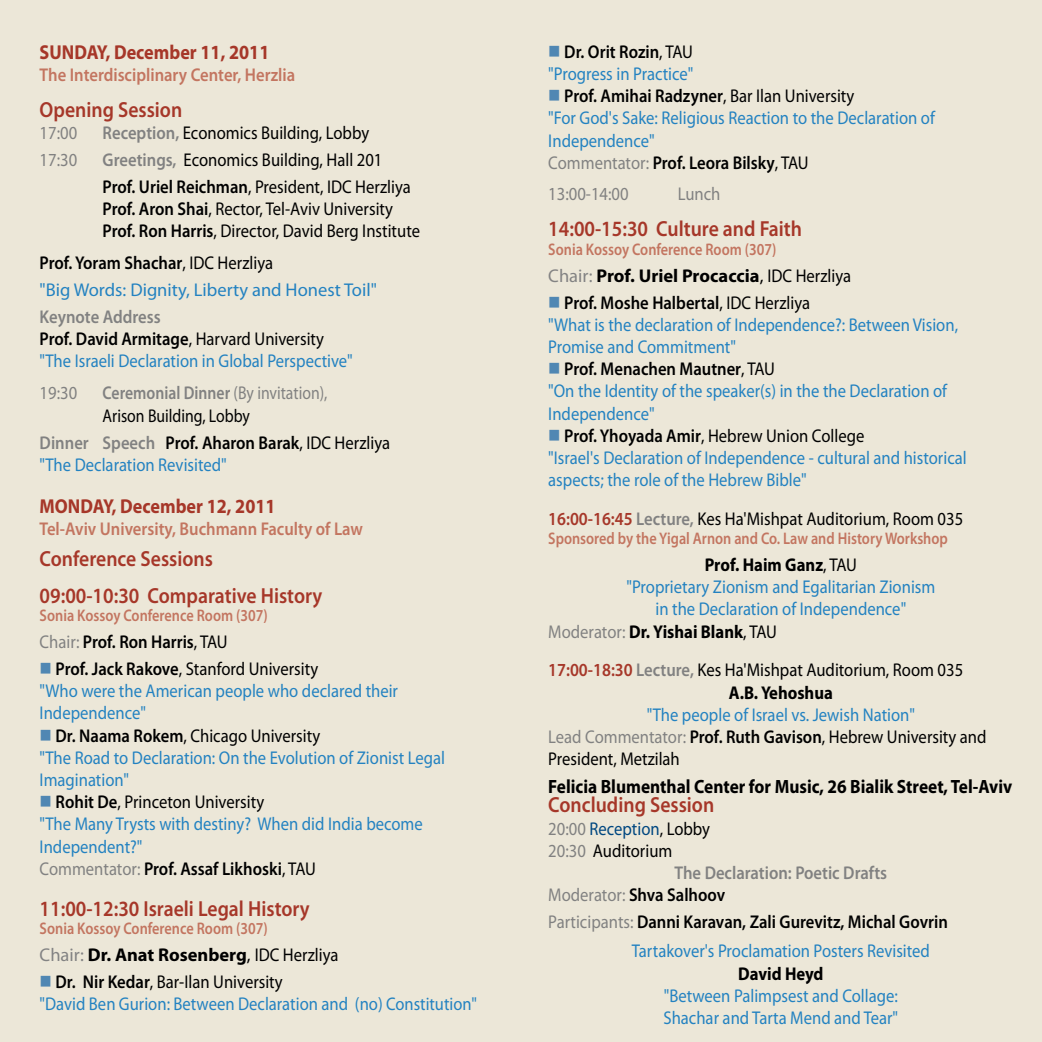
<style>
.page{position:relative;width:1042px;height:1042px;background:#ece7d8}
.page>*{position:absolute;margin:0;border:0;box-sizing:border-box;transform-origin:0 0}
.t1{font:600 21.88px/36.2px "Myriad Pro";color:#a63729;scale:.9 1}
.t2{font:700 20.12px "Myriad Pro";color:#a63729;scale:.9 1}
.t3{font:700 19.25px "Myriad Pro";color:#000;scale:.9 1}
.t4{font:18.55px/22.2px "Myriad Pro";color:#2382c1;scale:.9 1}
.t5{font:18.55px/22.2px "Myriad Pro";color:#000;scale:.9 1}
.t6{font:600 18.55px "Myriad Pro";color:#c37560;scale:.9 1}
.t7{font:700 18.55px "Myriad Pro";color:#000}
.t8{font:18.55px/26.9px "Myriad Pro";color:#2382c1}
.t9{font:700 18.55px "Myriad Pro";color:#000;scale:.9 1}
.t10{font:18.55px/22.2px "Myriad Pro";color:#000;scale:.85 1}
.t11{font:600 18.55px "Myriad Pro";color:#000;scale:.9 1}
.t12{font:18.55px "Myriad Pro";color:#818181;scale:.9 1}
.t13{font:600 18.55px "Myriad Pro";color:#818181;scale:.9 1}
.t14{font:18.55px "Myriad Pro";color:#004780;scale:.9 1}
.t15{font:600 16.8px "Myriad Pro";color:#c37560;scale:.85 1}
.s1{font-weight:600;color:#818181}
.s2{font-weight:600}
.s3{font-weight:600;color:#000}
.s4{color:#000}
.s5{color:#818181}
.s6{font-weight:400;color:#818181}
.s7{font-weight:400}
.s8{color:#5087b3}
.s9{font-weight:400;color:#838383}
.s10{font-size:18.38px}
.s11{font-weight:600;color:#a63729}
.s12{font-weight:700}
.s13{color:#2382c1}
</style>
<div class="page">
<p class="t2" style="left:40px;top:39px;width:257px">SUNDAY, December 11, 2011</p>
<p class="t6" style="left:40px;top:63px;width:285px">The Interdisciplinary Center, Herzlia</p>
<p class="t1" style="left:40px;top:91px;width:160px">Opening Session</p>
<p class="t12" style="left:40px;top:121px;width:43px">17:00</p>
<p class="t5" style="left:103px;top:121px;width:298px"><span class="s1">Reception,</span> Economics Building, Lobby</p>
<p class="t12" style="left:40px;top:148px;width:43px">17:30</p>
<p class="t5" style="left:103px;top:146px;width:344px;line-height:26.9px"><span class="s1">Greetings,</span> Economics Building, Hall 201<br><span class="s2">Prof. Uriel Reichman</span>, President, IDC Herzliya</p>
<p class="t5" style="left:103px;top:197px;width:354px"><span class="s2">Prof. Aron Shai</span>, Rector, Tel-Aviv University<br><span class="s2">Prof. Ron Harris</span>, Director, David Berg Institute</p>
<p class="t8" style="left:40px;top:249px;width:339px"><span class="s3">Prof. Yoram Shachar</span><span class="s4">, IDC Herzliya<br></span>"Big Words: Dignity, Liberty and Honest Toil"</p>
<p class="t4" style="left:40px;top:305px;width:349px"><span class="s1">Keynote Address<br></span><span class="s3">Prof. David Armitage</span><span class="s4">, Harvard University </span>"The Israeli Declaration in Global Perspective"</p>
<p class="t12" style="left:40px;top:382px;width:43px">19:30</p>
<p class="t10" style="left:103px;top:382px;width:266px"><span class="s1">Ceremonial Dinner</span> <span class="s5">(By invitation),<br></span>Arison Building, Lobby</p>
<p class="t4" style="left:40px;top:431px;width:391px"><span class="s1">Dinner Speech</span> <span class="s3">Prof. Aharon Barak</span><span class="s4">, IDC Herzliya </span>"The Declaration Revisited"</p>
<p class="t2" style="left:40px;top:493px;width:264px">MONDAY, December 12, 2011</p>
<p class="t6" style="left:40px;top:517px;width:361px">Tel-Aviv University, Buchmann Faculty of Law</p>
<p class="t1" style="left:40px;top:540px;width:316px">Conference Sessions<br>09:00-10:30 Comparative History</p>
<p class="t15" style="left:40px;top:605px;width:270px">Sonia Kossoy Conference Room (307)</p>
<p class="t11" style="left:40px;top:630px;width:210px"><span class="s6">Chair:</span> Prof. Ron Harris<span class="s7">, TAU</span></p>
<p class="t4" style="left:40px;top:657px;width:400px"><span class="s8">■</span> <span class="s3">Prof. Jack Rakove</span><span class="s4">, Stanford University<br></span>"Who were the American people who declared their<br>Independence"</p>
<p class="t4" style="left:40px;top:724px;width:452px"><span class="s8">■</span> <span class="s3">Dr. Naama Rokem</span><span class="s4">, Chicago University<br></span>"The Road to Declaration: On the Evolution of Zionist Legal<br>Imagination"</p>
<p class="t4" style="left:40px;top:790px;width:427px"><span class="s8">■</span> <span class="s3">Rohit De</span><span class="s4">, Princeton University<br></span>"The Many Trysts with destiny? When did India become Independent?"<br><span class="s5">Commentator:</span> <span class="s3">Prof. Assaf Likhoski</span><span class="s4">, TAU</span></p>
<p class="t1" style="left:40px;top:890px;width:302px">11:00-12:30 Israeli Legal History</p>
<p class="t15" style="left:40px;top:918px;width:270px">Sonia Kossoy Conference Room (307)</p>
<p class="t7" style="left:40px;top:943px;width:300px"><span class="s9">Chair:</span> Dr. Anat Rosenberg<span class="s7">, IDC Herzliya</span></p>
<p class="t4" style="left:40px;top:970px;width:487px"><span class="s8">■</span> <span class="s3">Dr. Nir Kedar</span><span class="s4">, Bar-Ilan University<br></span>"David Ben Gurion: Between Declaration and (no) <span class="s10">Constitution"</span></p>
<p class="t4" style="left:548px;top:40px;width:163px"><span class="s8">■</span> <span class="s3">Dr. Orit Rozin</span><span class="s4">, TAU </span>"Progress in Practice"</p>
<p class="t4" style="left:548px;top:85px;width:431px"><span class="s8">■</span> <span class="s3">Prof. Amihai Radzyner</span><span class="s4">, Bar Ilan University<br></span>"For God's Sake: Religious Reaction to the Declaration of Independence"<br><span class="s5">Commentator:</span> <span class="s3">Prof. Leora Bilsky</span><span class="s4">, TAU</span></p>
<p class="t12" style="left:548px;top:183px;width:91px">13:00-14:00</p>
<p class="t12" style="left:678px;top:183px;width:49px">Lunch</p>
<p class="t1" style="left:548px;top:210px;width:283px">14:00-15:30 Culture and Faith</p>
<p class="t15" style="left:548px;top:238px;width:270px">Sonia Kossoy Conference Room (307)</p>
<p class="t7" style="left:548px;top:263px;width:304px"><span class="s9">Chair:</span> Prof. Uriel Procaccia<span class="s7">, IDC Herzliya</span></p>
<p class="t4" style="left:548px;top:291px;width:457px"><span class="s8">■</span> <span class="s3">Prof. Moshe Halbertal</span><span class="s4">, IDC Herzliya<br></span>"What is the declaration of Independence?: Between Vision,<br>Promise and Commitment"</p>
<p class="t4" style="left:548px;top:358px;width:445px"><span class="s8">■</span> <span class="s3">Prof. Menachen Mautner</span><span class="s4">, TAU<br></span>"On the Identity of the speaker(s) in the the Declaration of<br>Independence"</p>
<p class="t4" style="left:548px;top:424px;width:466px"><span class="s8">■</span> <span class="s3">Prof. Yhoyada Amir</span><span class="s4">, Hebrew Union College<br></span>"Israel's Declaration of Independence - cultural and historical aspects; the role of the Hebrew Bible"</p>
<p class="t5" style="left:548px;top:507px;width:462px"><span class="s11">16:00-16:45</span> <span class="s1">Lecture,</span> Kes Ha'Mishpat Auditorium, Room 035</p>
<p class="t15" style="left:548px;top:528px;width:472px">Sponsored by the Yigal Arnon and Co. Law and History Workshop</p>
<p class="t9" style="left:705px;top:553px;width:171px">Prof. Haim Ganz<span class="s7">, TAU</span></p>
<p class="t4" style="left:626px;top:576px;width:345px">"Proprietary Zionism and Egalitarian Zionism</p>
<p class="t4" style="left:655px;top:598px;width:280px">in the Declaration of Independence"</p>
<p class="t9" style="left:548px;top:619px;width:255px"><span class="s6">Moderator:</span> Dr. Yishai Blank<span class="s7">, TAU</span></p>
<p class="t5" style="left:729px;top:659px;width:262px;text-indent:-181px"><span class="s11">17:00-18:30</span> <span class="s1">Lecture,</span> Kes Ha'Mishpat Auditorium, Room 035<br><span class="s12">A.B. Yehoshua</span></p>
<p class="t5" style="left:548px;top:703px;width:488px;text-indent:98px"><span class="s13">"The people of Israel vs. Jewish Nation"<br></span><span class="s5">Lead Commentator:</span> <span class="s2">Prof. Ruth Gavison</span>, Hebrew University and<br>President, Metzilah</p>
<p class="t3" style="left:548px;top:774px;width:517px">Felicia Blumenthal Center for Music, 26 Bialik Street, Tel-Aviv</p>
<p class="t1" style="left:548px;top:786px;width:186px">Concluding Session</p>
<p class="t14" style="left:548px;top:817px;width:181px"><span class="s5">20:00</span> Reception<span class="s4">, Lobby</span></p>
<p class="t5" style="left:548px;top:839px;width:139px"><span class="s5">20:30</span> Auditorium</p>
<p class="t13" style="left:674px;top:861px;width:238px">The Declaration: Poetic Drafts</p>
<p class="t11" style="left:548px;top:883px;width:198px"><span class="s6">Moderator:</span> Shva Salhoov</p>
<p class="t4" style="left:632px;top:907px;width:353px;line-height:29.1px;text-indent:-83px"><span class="s5">Participants:</span> <span class="s3">Danni Karavan, Zali Gurevitz, Michal Govrin<br></span>Tartakover's Proclamation Posters Revisited</p>
<p class="t9" style="left:738px;top:961px;width:96px">David Heyd</p>
<p class="t4" style="left:663px;top:984px;width:262px">"Between Palimpsest and Collage:<br>Shachar and Tarta Mend and Tear"</p>
</div>
